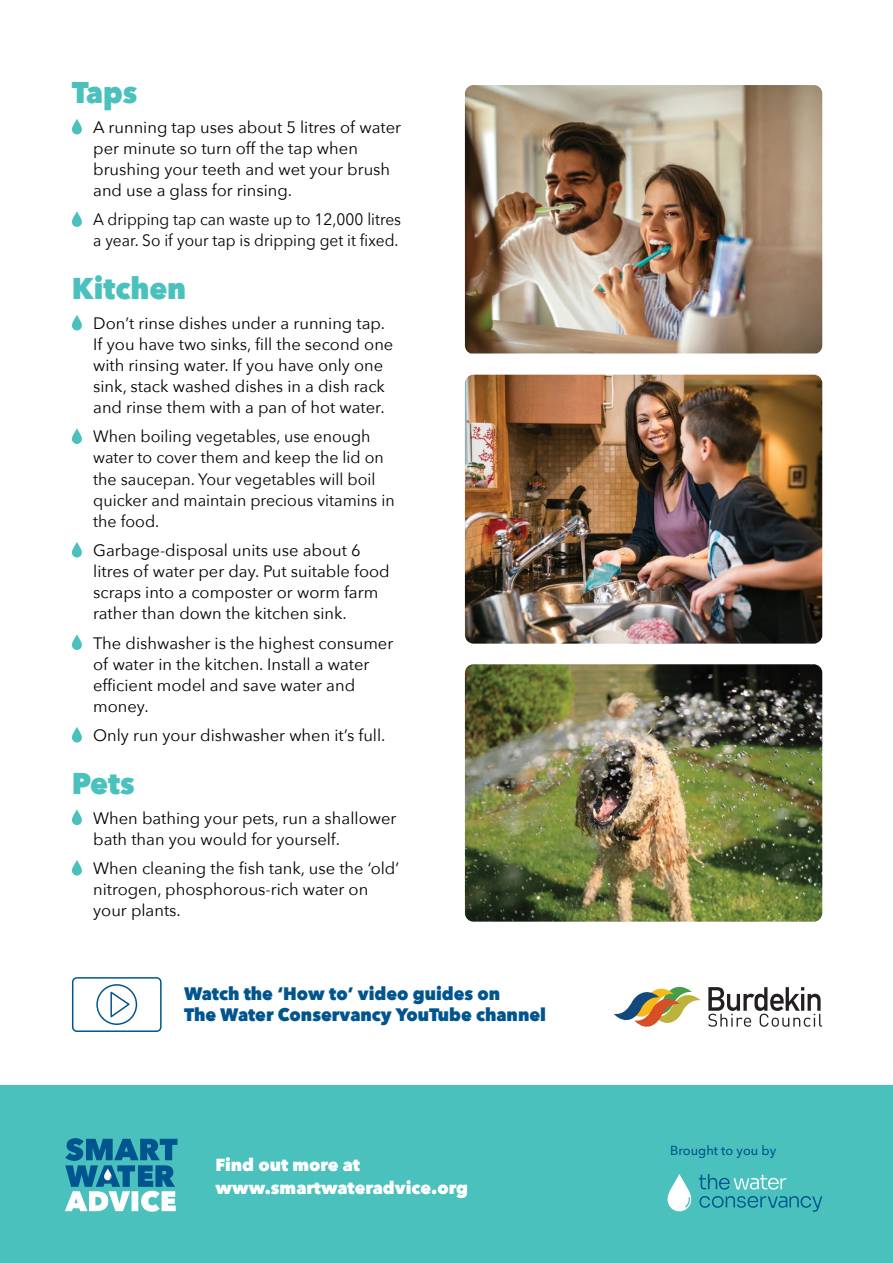
<style>
.page{position:relative;width:893px;height:1263px;background:#fff}
.page>*{position:absolute;margin:0;border:0;box-sizing:border-box;transform-origin:0 0}
.t1{font:800 30px "Avenir Next";color:#4bc1bd;scale:.95 1}
.t2{font:800 18px/21.6px "Avenir Next";color:#00558f;scale:.95 1}
.t3{font:800 17.4px/23.7px "Avenir Next";color:#fff}
.t4{font:16.5px/21px "Avenir Next";color:#000}
.t5{font:16.5px/21px "Avenir Next";color:#000;scale:.94 1}
.t6{font:500 13.05px "Avenir Next";color:#00558f}
</style>
<div class="page">
<svg style="left:72px;top:119px;width:10px;height:16px"></svg>
<svg style="left:72px;top:211px;width:10px;height:16px"></svg>
<svg style="left:72px;top:315px;width:10px;height:16px"></svg>
<svg style="left:72px;top:428px;width:10px;height:16px"></svg>
<svg style="left:72px;top:542px;width:10px;height:16px"></svg>
<svg style="left:72px;top:634px;width:10px;height:16px"></svg>
<svg style="left:72px;top:727px;width:10px;height:16px"></svg>
<svg style="left:72px;top:809px;width:10px;height:16px"></svg>
<svg style="left:72px;top:860px;width:10px;height:16px"></svg>
<img style="left:465px;top:85px;width:357px;height:268px">
<img style="left:465px;top:375px;width:357px;height:269px">
<img style="left:465px;top:664px;width:357px;height:258px">
<div style="left:96px;top:984px;width:41px;height:41px;border:2px solid #00558f;border-radius:50%"></div>
<svg style="left:110px;top:990px;width:22px;height:29px"></svg>
<div style="left:72px;top:977px;width:90px;height:55px;border:2px solid #00558f;border-radius:4px"></div>
<div style="left:0;top:1085px;width:893px;height:178px;background:#4bc1bd"></div>
<svg style="left:65px;top:1138px;width:112px;height:74px"></svg>
<svg style="left:699px;top:1196px;width:123px;height:16px"></svg>
<svg style="left:699px;top:1174px;width:87px;height:15px"></svg>
<svg style="left:667px;top:1174px;width:25px;height:37px"></svg>
<svg style="left:614px;top:987px;width:86px;height:40px"></svg>
<svg style="left:708px;top:987px;width:114px;height:40px"></svg>
<h1 class="t1" style="left:72px;top:74px;width:71px">Taps</h1>
<p class="t4" style="left:93px;top:116px;width:309px">A running tap uses about 5 litres of water per minute so turn off the tap when brushing your teeth and wet your brush and use a glass for rinsing.</p>
<p class="t5" style="left:93px;top:208px;width:329px">A dripping tap can waste up to 12,000 litres a year. So if your tap is dripping get it fixed.</p>
<h1 class="t1" style="left:72px;top:270px;width:122px">Kitchen</h1>
<p class="t4" style="left:93px;top:312px;width:302px">Don’t rinse dishes under a running tap.<br>If you have two sinks, fill the second one with rinsing water. If you have only one sink, stack washed dishes in a dish rack and rinse them with a pan of hot water.</p>
<p class="t4" style="left:93px;top:425px;width:303px">When boiling vegetables, use enough water to cover them and keep the lid on the saucepan. Your vegetables will boil quicker and maintain precious vitamins in the food.</p>
<p class="t4" style="left:93px;top:539px;width:298px">Garbage-disposal units use about 6 litres of water per day. Put suitable food scraps into a composter or worm farm rather than down the kitchen sink.</p>
<p class="t4" style="left:93px;top:631px;width:302px">The dishwasher is the highest consumer of water in the kitchen. Install a water efficient model and save water and money.</p>
<p class="t4" style="left:93px;top:724px;width:294px">Only run your dishwasher when it’s full.</p>
<h1 class="t1" style="left:72px;top:765px;width:68px">Pets</h1>
<p class="t4" style="left:93px;top:807px;width:305px">When bathing your pets, run a shallower bath than you would for yourself.</p>
<p class="t4" style="left:93px;top:857px;width:307px">When cleaning the fish tank, use the ‘old’ nitrogen, phosphorous-rich water on your plants.</p>
<p class="t2" style="left:184px;top:982px;width:382px">Watch the ‘How to’ video guides on<br>The Water Conservancy YouTube channel</p>
<p class="t3" style="left:215px;top:1152px;width:254px">Find out more at www.smartwateradvice.org</p>
<p class="t6" style="left:670px;top:1140px;width:107px">Brought to you by</p>
</div>
